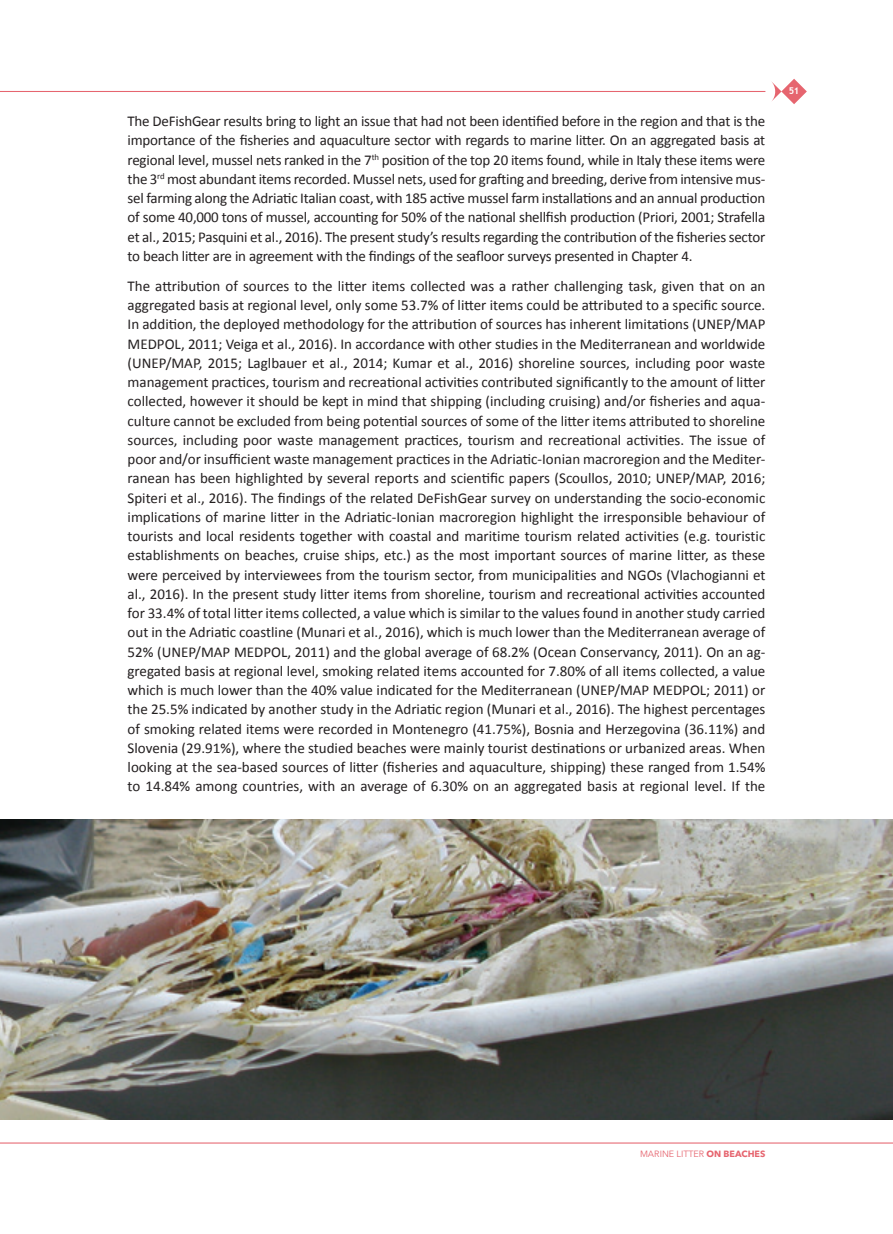
<style>
.page{position:relative;width:893px;height:1234px;background:#fff}
.page>*{position:absolute;margin:0;border:0;box-sizing:border-box;transform-origin:0 0}
.text{font:15px/19.2px "Calibri";letter-spacing:-.015em;color:#231f20;text-align:justify}
.t1{font:700 9.3px "Trebuchet MS";color:#fff}
.t2{font:9px "Avenir Next LT Pro";color:#e6656f}
.s1{font-weight:700}
</style>
<div class="page">
<svg style="left:771px;top:79px;width:36px;height:25px"></svg>
<hr style="left:0;top:91px;width:765px;height:1px;background:#e6656f">
<hr style="left:0;top:1142px;width:893px;height:1px;background:#e6656f">
<img style="left:0;top:819px;width:893px;height:299px">
<p class="text" style="left:128px;top:112px;width:639px">The DeFishGear results bring to light an issue that had not been identified before in the region and that is the importance of the fisheries and aquaculture sector with regards to marine litter. On an aggregated basis at regional level, mussel nets ranked in the 7<sup>th</sup> position of the top 20 items found, while in Italy these items were the 3<sup>rd</sup> most abundant items recorded. Mussel nets, used for grafting and breeding, derive from intensive mus&shy;sel farming along the Adriatic Italian coast, with 185 active mussel farm installations and an annual production of some 40,000 tons of mussel, accounting for 50% of the national shellfish production (Priori, 2001; Strafella et al., 2015; Pasquini et al., 2016). The present study’s results regarding the contribution of the fisheries sector to beach litter are in agreement with the findings of the seafloor surveys presented in Chapter 4.</p>
<p class="text" style="left:128px;top:276px;width:639px">The attribution of sources to the litter items collected was a rather challenging task, given that on an aggregated basis at regional level, only some 53.7% of litter items could be attributed to a specific source.<br>In addition, the deployed methodology for the attribution of sources has inherent limitations (UNEP/MAP MEDPOL, 2011; Veiga et al., 2016). In accordance with other studies in the Mediterranean and worldwide (UNEP/MAP, 2015; Laglbauer et al., 2014; Kumar et al., 2016) shoreline sources, including poor waste management practices, tourism and recreational activities contributed significantly to the amount of litter collected, however it should be kept in mind that shipping (including cruising) and/or fisheries and aqua&shy;culture cannot be excluded from being potential sources of some of the litter items attributed to shoreline sources, including poor waste management practices, tourism and recreational activities. The issue of poor and/or insufficient waste management practices in the Adriatic-Ionian macroregion and the Mediter&shy;ranean has been highlighted by several reports and scientific papers (Scoullos, 2010; UNEP/MAP, 2016; Spiteri et al., 2016). The findings of the related DeFishGear survey on understanding the socio-economic implications of marine litter in the Adriatic-Ionian macroregion highlight the irresponsible behaviour of tourists and local residents together with coastal and maritime tourism related activities (e.g. touristic establishments on beaches, cruise ships, etc.) as the most important sources of marine litter, as these were perceived by interviewees from the tourism sector, from municipalities and NGOs (Vlachogianni et al., 2016). In the present study litter items from shoreline, tourism and recreational activities accounted for 33.4% of total litter items collected, a value which is similar to the values found in another study carried out in the Adriatic coastline (Munari et al., 2016), which is much lower than the Mediterranean average of 52% (UNEP/MAP MEDPOL, 2011) and the global average of 68.2% (Ocean Conservancy, 2011). On an ag&shy;gregated basis at regional level, smoking related items accounted for 7.80% of all items collected, a value which is much lower than the 40% value indicated for the Mediterranean (UNEP/MAP MEDPOL; 2011) or the 25.5% indicated by another study in the Adriatic region (Munari et al., 2016). The highest percentages of smoking related items were recorded in Montenegro (41.75%), Bosnia and Herzegovina (36.11%) and Slovenia (29.91%), where the studied beaches were mainly tourist destinations or urbanized areas. When looking at the sea-based sources of litter (fisheries and aquaculture, shipping) these ranged from 1.54% to 14.84% among countries, with an average of 6.30% on an aggregated basis at regional level. If the</p>
<p class="t1" style="left:789px;top:85px;width:12px">51</p>
<p class="t2" style="left:640px;top:1148px;width:127px">MARINE LITTER <span class="s1">ON BEACHES</span></p>
</div>
